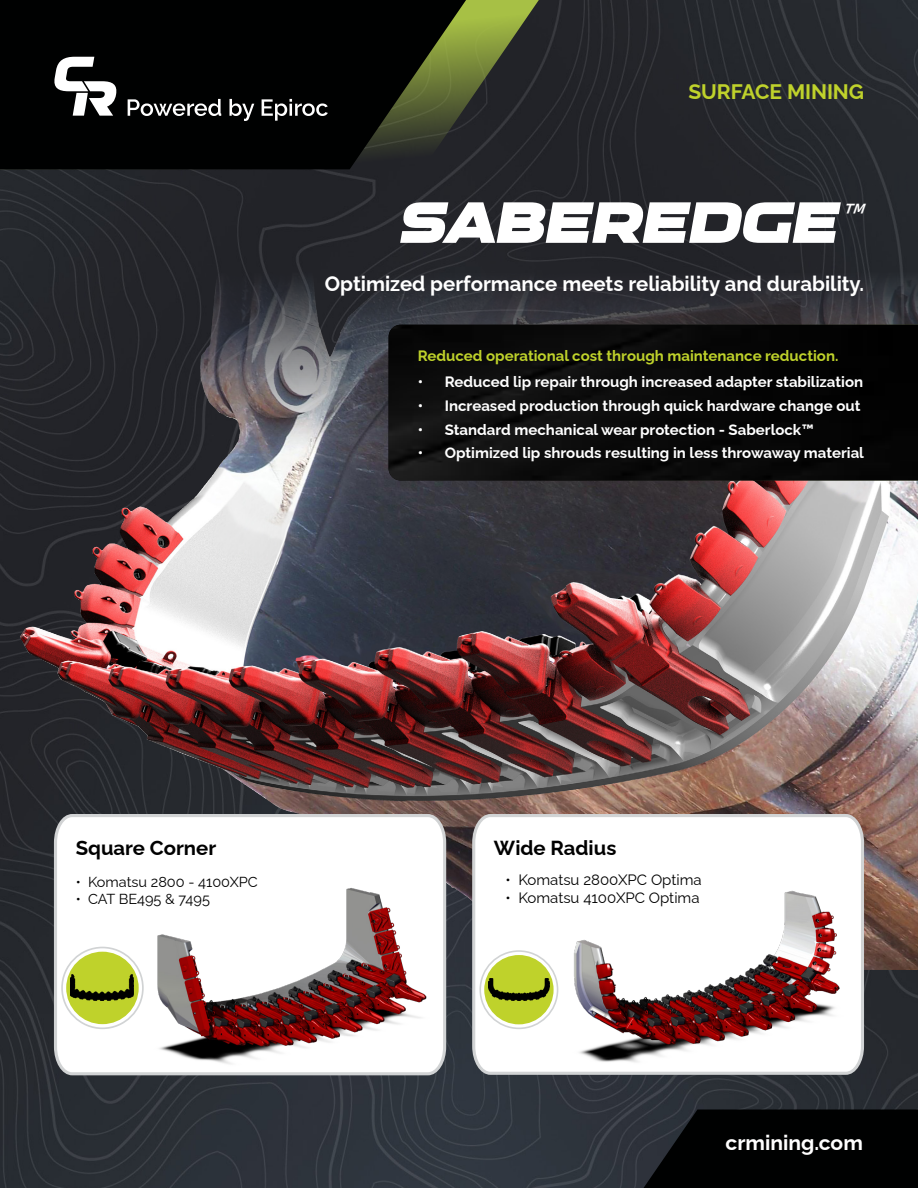
<style>
.page{position:relative;width:918px;height:1188px;background:#fff}
.page>*{position:absolute;margin:0;border:0;box-sizing:border-box;transform-origin:0 0}
.t1{font:italic 54px "Moki Base";color:#fff}
.t2{font:700 21px "Raleway";color:#fff}
.t3{font:700 21px "Raleway";letter-spacing:-.005em;color:#bfd22b}
.t4{font:700 20.25px "Raleway";color:#000}
.t5{font:700 15px "Raleway";color:#fff}
.t6{font:700 15px "Raleway";color:#bfd22b}
.t7{font:15px "Raleway";color:#000}
.t8{font:14.55px "Raleway";color:#000}
</style>
<div class="page">
<img style="left:0;top:0;width:918px;height:1188px">
<img style="left:0;top:173px;width:918px;height:796px">
<svg style="left:471px;top:812px;width:395px;height:264px"></svg>
<img style="left:572px;top:875px;width:283px;height:200px">
<svg style="left:480px;top:951px;width:78px;height:77px"></svg>
<div style="left:479px;top:950px;width:79px;height:79px;border:2px solid #d1d3d4;border-radius:50%"></div>
<div style="left:484px;top:955px;width:70px;height:69px;background:#bfd22b;border-radius:50%"></div>
<img style="left:489px;top:979px;width:60px;height:22px">
<svg style="left:52px;top:812px;width:396px;height:265px"></svg>
<img style="left:154px;top:883px;width:283px;height:192px">
<svg style="left:62px;top:948px;width:81px;height:80px"></svg>
<div style="left:61px;top:947px;width:83px;height:82px;border:2px solid #d1d3d4;border-radius:50%"></div>
<div style="left:66px;top:952px;width:73px;height:72px;background:#bfd22b;border-radius:50%"></div>
<img style="left:71px;top:975px;width:63px;height:26px">
<img style="left:389px;top:325px;width:529px;height:155px">
<svg style="left:466px;top:0;width:114px;height:169px;background:#393e2e"></svg>
<svg style="left:0;top:0;width:466px;height:169px;background:#0a0c07"></svg>
<svg style="left:53px;top:57px;width:65px;height:59px"></svg>
<svg style="left:128px;top:99px;width:93px;height:17px"></svg>
<svg style="left:229px;top:99px;width:25px;height:22px"></svg>
<svg style="left:262px;top:99px;width:66px;height:22px"></svg>
<svg style="left:540px;top:1110px;width:378px;height:78px;background:#101316"></svg>
<h2 class="t3" style="left:688px;top:75px;width:177px">SURFACE MINING</h2>
<h1 class="t1" style="left:397px;top:191px;width:478px">SABEREDGE<sup>™</sup></h1>
<h2 class="t2" style="left:325px;top:267px;width:541px">Optimized performance meets reliability and durability.</h2>
<p class="t6" style="left:418px;top:344px;width:422px">Reduced operational cost through maintenance reduction.</p>
<p class="t5" style="left:418px;top:370px;width:447px">• Reduced lip repair through increased adapter stabilization</p>
<p class="t5" style="left:418px;top:394px;width:444px">• Increased production through quick hardware change out</p>
<p class="t5" style="left:418px;top:417px;width:397px">• Standard mechanical wear protection - Saberlock™</p>
<p class="t5" style="left:418px;top:441px;width:448px">• Optimized lip shrouds resulting in less throwaway material</p>
<h3 class="t4" style="left:76px;top:832px;width:142px">Square Corner</h3>
<h3 class="t4" style="left:494px;top:832px;width:124px">Wide Radius</h3>
<p class="t8" style="left:76px;top:870px;width:184px">• Komatsu 2800 - 4100XPC</p>
<p class="t8" style="left:76px;top:888px;width:136px">• CAT BE495 &amp; 7495</p>
<p class="t7" style="left:506px;top:868px;width:198px">• Komatsu 2800XPC Optima</p>
<p class="t7" style="left:506px;top:886px;width:195px">• Komatsu 4100XPC Optima</p>
<h2 class="t2" style="left:725px;top:1126px;width:139px">crmining.com</h2>
</div>
